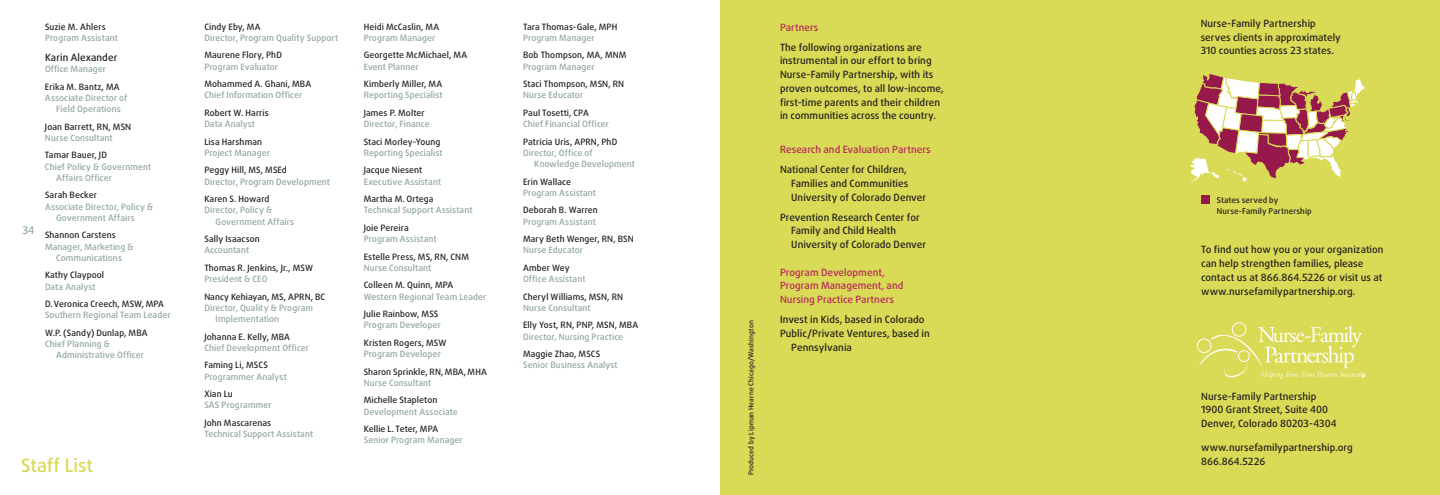
<style>
.page{position:relative;width:1440px;height:495px;background:#fff}
.page>*{position:absolute;margin:0;border:0;box-sizing:border-box;transform-origin:0 0}
.t1{font:500 18.5px "Daxline LF";color:#d9da55}
.t2{font:500 10.62px "Daxline LF";color:#91a5a4}
.t3{font:500 10px/13.8px "Daxline LF";letter-spacing:.005em;color:#231f20}
.t4{font:500 10px/13.8px "Daxline";letter-spacing:.01em;color:#231f20}
.t5{font:500 10px/13.8px "Daxline LF";letter-spacing:.01em;color:#b6255e}
.t6{font:500 10px "Daxline";letter-spacing:.005em;color:#b6255e}
.t7{font:500 8.75px/11.2px "Daxline";letter-spacing:.01em;color:#91a5a4}
.t8{font:500 8.75px/17.5px "Daxline";letter-spacing:.01em;color:#231f20}
.t9{font:500 8.75px/11.2px "Daxline LF";letter-spacing:.01em;color:#91a5a4;text-align:center}
.t10{font:500 8.12px/11.2px "Daxline LF";letter-spacing:.01em;color:#231f20}
.t11{font:500 6.88px "Daxline LF";letter-spacing:.015em;color:#231f20}
.s1{color:#91a5a4}
.s2{font-family:"Daxline LF"}
</style>
<div class="page">
<div style="left:720px;top:0;width:720px;height:495px;background:#d9da55"></div>
<svg style="left:1197px;top:322px;width:168px;height:57px"></svg>
<svg style="left:1191px;top:74px;width:174px;height:108px"></svg>
<div style="left:1201px;top:195px;width:9px;height:9px;background:#97194c"></div>
<p class="t2" style="left:22px;top:223px;width:13px">34</p>
<p class="t8" style="left:45px;top:18px;width:62px">Suzie M. Ahlers</p>
<p class="t7" style="left:45px;top:32px;width:74px">Program Assistant</p>
<p class="t4" style="left:45px;top:50px;width:74px">Karin Alexander</p>
<p class="t9" style="left:45px;top:63px;width:63px">Office Manager</p>
<p class="t8" style="left:45px;top:78px;width:69px">Erika M. Bantz, MA</p>
<p class="t9" style="left:45px;top:92px;width:84px">Associate Director of<br>Field Operations</p>
<p class="t8" style="left:45px;top:118px;width:88px">Joan Barrett, RN, MSN</p>
<p class="t9" style="left:45px;top:132px;width:69px">Nurse Consultant</p>
<p class="t8" style="left:45px;top:146px;width:63px">Tamar Bauer, JD</p>
<p class="t7" style="left:56px;top:161px;width:96px;text-indent:-11px">Chief Policy &amp; Government<br>Affairs Officer</p>
<p class="t8" style="left:45px;top:186px;width:53px">Sarah Becker</p>
<p class="t7" style="left:56px;top:201px;width:99px;text-indent:-11px">Associate Director, Policy &amp;<br>Government Affairs</p>
<p class="t8" style="left:45px;top:226px;width:72px">Shannon Carstens</p>
<p class="t7" style="left:45px;top:241px;width:90px;text-align:center">Manager, Marketing &amp;<br>Communications</p>
<p class="t8" style="left:45px;top:266px;width:61px">Kathy Claypool</p>
<p class="t7" style="left:45px;top:281px;width:52px">Data Analyst</p>
<p class="t8" style="left:45px;top:295px;width:120px">D. Veronica Creech, MSW, MPA</p>
<p class="t7" style="left:45px;top:309px;width:127px">Southern Regional Team Leader</p>
<p class="t8" style="left:45px;top:324px;width:104px">W.P. (Sandy) Dunlap, MBA</p>
<p class="t7" style="left:56px;top:338px;width:89px;text-indent:-11px">Chief Planning &amp;<br>Administrative Officer</p>
<h1 class="t1" style="left:21px;top:454px;width:73px">Staff List</h1>
<p class="t8" style="left:204px;top:18px;width:51px">Cindy Eby, MA</p>
<p class="t7" style="left:204px;top:32px;width:135px">Director, Program Quality Support</p>
<p class="t8" style="left:204px;top:46px;width:79px">Maurene Flory, PhD</p>
<p class="t7" style="left:204px;top:61px;width:75px">Program Evaluator</p>
<p class="t8" style="left:204px;top:75px;width:108px">Mohammed A. Ghani, MBA</p>
<p class="t7" style="left:204px;top:89px;width:99px">Chief I nformation Officer</p>
<p class="t8" style="left:204px;top:104px;width:66px">Robert W. Harris</p>
<p class="t7" style="left:204px;top:118px;width:52px">Data Analyst</p>
<p class="t8" style="left:204px;top:133px;width:59px">Lisa Harshman</p>
<p class="t7" style="left:204px;top:147px;width:67px">Project Manager</p>
<p class="t8" style="left:204px;top:161px;width:68px">Peggy Hill, MS, MSE</p>
<p class="t8" style="left:282px;top:161px;width:6px">d</p>
<p class="t7" style="left:204px;top:176px;width:127px">Director, Program Development</p>
<p class="t8" style="left:204px;top:190px;width:67px">Karen S. Howard</p>
<p class="t7" style="left:216px;top:204px;width:80px;text-indent:-11px">Director, Policy &amp;<br>Government Affairs</p>
<p class="t8" style="left:204px;top:230px;width:57px">Sally Isaacson</p>
<p class="t7" style="left:204px;top:244px;width:46px">Accountant</p>
<p class="t8" style="left:204px;top:259px;width:110px">Thomas R. Jenkins, Jr., MSW</p>
<p class="t7" style="left:204px;top:273px;width:54px">President &amp; CEO</p>
<p class="t8" style="left:204px;top:288px;width:122px">Nancy Kehiayan, MS, APRN, BC</p>
<p class="t7" style="left:216px;top:302px;width:99px;text-indent:-11px">Director, Quality &amp; Program<br>Implementation</p>
<p class="t8" style="left:204px;top:328px;width:87px">Johanna E. Kelly, MBA</p>
<p class="t7" style="left:204px;top:342px;width:106px">Chief Development Officer</p>
<p class="t8" style="left:204px;top:356px;width:49px">Faming Li, MSCS</p>
<p class="t7" style="left:204px;top:371px;width:84px">Programmer Analyst</p>
<p class="t8" style="left:204px;top:385px;width:30px">Xian Lu</p>
<p class="t7" style="left:204px;top:400px;width:6px">SAS</p>
<p class="t7" style="left:222px;top:400px;width:52px">Programmer</p>
<p class="t8" style="left:204px;top:414px;width:68px">John Mascarenas</p>
<p class="t7" style="left:204px;top:428px;width:110px">Technical Support Assistant</p>
<p class="t8" style="left:364px;top:18px;width:70px">Heidi McCaslin, MA</p>
<p class="t7" style="left:364px;top:32px;width:73px">Program Manager</p>
<p class="t8" style="left:364px;top:46px;width:98px">Georgette McMichael, MA</p>
<p class="t7" style="left:364px;top:61px;width:56px">Event Planner</p>
<p class="t8" style="left:364px;top:75px;width:73px">Kimberly Miller, MA</p>
<p class="t7" style="left:364px;top:90px;width:80px">Reporting Specialist</p>
<p class="t8" style="left:364px;top:104px;width:62px">James P. Molter</p>
<p class="t7" style="left:364px;top:118px;width:68px">Director, Finance</p>
<p class="t8" style="left:364px;top:133px;width:78px">Staci Morley-Young</p>
<p class="t7" style="left:364px;top:147px;width:80px">Reporting Specialist</p>
<p class="t8" style="left:364px;top:161px;width:60px">Jacque Niesent</p>
<p class="t7" style="left:364px;top:176px;width:79px">Executive Assistant</p>
<p class="t8" style="left:364px;top:190px;width:71px">Martha M. Ortega</p>
<p class="t7" style="left:364px;top:205px;width:110px">Technical Support Assistant</p>
<p class="t8" style="left:364px;top:219px;width:47px">Joie Pereira</p>
<p class="t7" style="left:364px;top:233px;width:74px">Program Assistant</p>
<p class="t8" style="left:364px;top:248px;width:106px">Estelle Press, MS, RN, CNM</p>
<p class="t7" style="left:364px;top:262px;width:69px">Nurse Consultant</p>
<p class="t8" style="left:364px;top:276px;width:91px">Colleen M. Quinn, MPA</p>
<p class="t7" style="left:364px;top:291px;width:124px">Western Regional Team Leader</p>
<p class="t8" style="left:364px;top:305px;width:65px">Julie Rainbow, MSS</p>
<p class="t7" style="left:364px;top:320px;width:79px">Program Developer</p>
<p class="t8" style="left:364px;top:334px;width:84px">Kristen Rogers, MSW</p>
<p class="t8" style="left:364px;top:345px;width:112px"><span class="s1">Program Developer<br></span>Sharon Sprinkle, RN, MBA, <span class="s2">MHA</span></p>
<p class="t7" style="left:364px;top:377px;width:69px">Nurse Consultant</p>
<p class="t8" style="left:364px;top:391px;width:75px">Michelle Stapleton</p>
<p class="t7" style="left:364px;top:406px;width:96px">Development Associate</p>
<p class="t8" style="left:364px;top:420px;width:76px">Kellie L. Teter, MPA</p>
<p class="t7" style="left:364px;top:435px;width:101px">Senior Program Manager</p>
<p class="t8" style="left:523px;top:18px;width:94px">Tara Thomas-Gale, MPH</p>
<p class="t7" style="left:523px;top:32px;width:73px">Program Manager</p>
<p class="t8" style="left:523px;top:46px;width:104px">Bob Thompson, MA, MNM</p>
<p class="t7" style="left:523px;top:61px;width:73px">Program Manager</p>
<p class="t8" style="left:523px;top:75px;width:103px">Staci Thompson, MSN, RN</p>
<p class="t7" style="left:523px;top:90px;width:62px">Nurse Educator</p>
<p class="t8" style="left:523px;top:104px;width:67px">Paul Tosetti, CPA</p>
<p class="t7" style="left:523px;top:118px;width:88px">Chief Financial Officer</p>
<p class="t8" style="left:523px;top:133px;width:96px">Patricia Uris, APRN, PhD</p>
<p class="t7" style="left:534px;top:147px;width:102px;text-indent:-11px">Director, Office of<br>Knowledge Development</p>
<p class="t8" style="left:523px;top:173px;width:49px">Erin Wallace</p>
<p class="t7" style="left:523px;top:187px;width:74px">Program Assistant</p>
<p class="t8" style="left:523px;top:201px;width:76px">Deborah B. Warren</p>
<p class="t7" style="left:523px;top:216px;width:74px">Program Assistant</p>
<p class="t8" style="left:523px;top:230px;width:112px">Mary Beth Wenger, RN, BSN</p>
<p class="t7" style="left:523px;top:245px;width:62px">Nurse Educator</p>
<p class="t8" style="left:523px;top:259px;width:48px">Amber Wey</p>
<p class="t7" style="left:523px;top:273px;width:64px">Office Assistant</p>
<p class="t8" style="left:523px;top:288px;width:102px">Cheryl Williams, MSN, RN</p>
<p class="t7" style="left:523px;top:302px;width:69px">Nurse Consultant</p>
<p class="t8" style="left:523px;top:316px;width:116px">Elly Yost, RN, PNP, MSN, MBA</p>
<p class="t7" style="left:523px;top:331px;width:102px">Director, Nursing Practice</p>
<p class="t8" style="left:523px;top:345px;width:62px">Maggie Zhao, MSCS</p>
<p class="t7" style="left:523px;top:360px;width:96px">Senior Business Analyst</p>
<p class="t11" style="left:747px;top:475px;width:156px;rotate:-90deg">Produced by Lipman Hearne Chicago/Washington</p>
<p class="t6" style="left:780px;top:21px;width:40px">Partners</p>
<p class="t3" style="left:780px;top:40px;width:165px">The following organizations are instrumental in our effort to bring Nurse-Family Partnership, with its proven outcomes, to all low-income, first-time parents and their children in communities across the country.</p>
<p class="t6" style="left:780px;top:143px;width:152px">Research and Evaluation Partners</p>
<p class="t4" style="left:791px;top:162px;width:136px;text-indent:-11px">National Center for Children,<br>Families and Communities<br>University of Colorado Denver</p>
<p class="t4" style="left:791px;top:210px;width:136px;text-indent:-11px">Prevention Research Center for<br>Family and Child Health<br>University of Colorado Denver</p>
<p class="t5" style="left:780px;top:265px;width:125px">Program Development,<br>Program Management, and<br>Nursing Practice Partners</p>
<p class="t4" style="left:780px;top:312px;width:146px">Invest in Kids, based in Colorado</p>
<p class="t3" style="left:791px;top:326px;width:140px;text-indent:-11px">Public/Private Ventures, based in<br>Pennsylvania</p>
<p class="t3" style="left:1201px;top:16px;width:142px">Nurse-Family Partnership serves clients in approximately<br>310 counties across 23 states.</p>
<p class="t10" style="left:1217px;top:194px;width:96px">States served by<br>Nurse-Family Partnership</p>
<p class="t3" style="left:1201px;top:243px;width:184px">To find out how you or your organization can help strengthen families, please contact us at 866.864.5226 or visit us at</p>
<p class="t4" style="left:1201px;top:284px;width:156px">www.nursefamilypartnership.org<span class="s2">.</span></p>
<p class="t3" style="left:1201px;top:389px;width:137px">Nurse-Family Partnership<br>1900 Grant Street, Suite 400<br>Denver, Colorado 80203-4304</p>
<p class="t4" style="left:1201px;top:440px;width:153px">www.nursefamilypartnership.org</p>
<p class="t3" style="left:1201px;top:454px;width:66px">866.864.5226</p>
</div>
